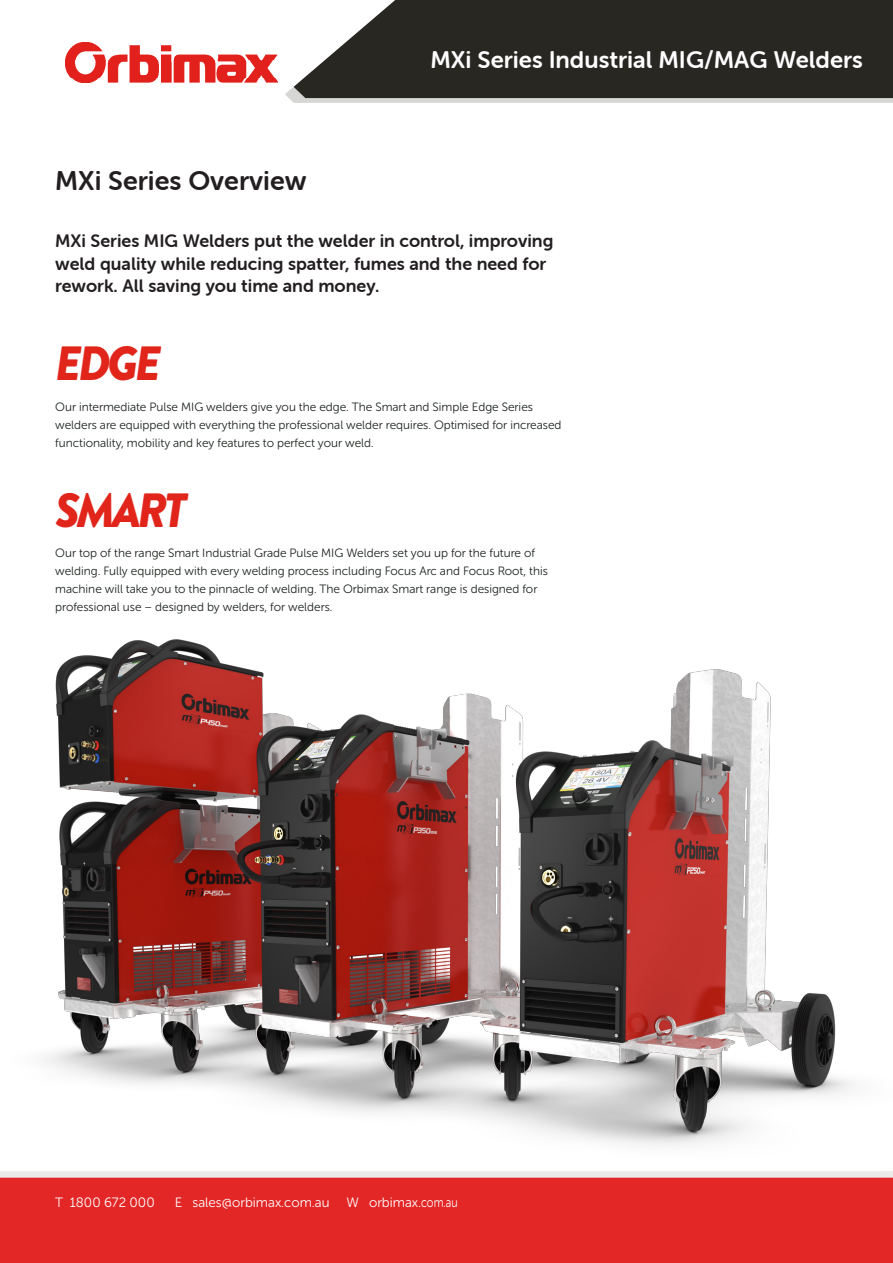
<style>
.page{position:relative;width:893px;height:1263px;background:#fff}
.page>*{position:absolute;margin:0;border:0;box-sizing:border-box;transform-origin:0 0}
.Pre_Copy{font:italic 900 48px "Brandon Grotesque";letter-spacing:-.07em;color:#e1251b}
.bodyTxt01_blk{font:27px "Museo Sans Rounded 700";color:#231f20}
.t1{font:24px "Museo Sans Rounded 700";color:#fff}
.Body_Intro{font:18px/22.5px "Museo Sans Rounded 700";color:#231f20}
.t2{font:13.5px "Museo Sans Rounded 300";color:#fff}
.Body{font:12px/18px "Museo Sans Rounded 300";color:#1e251f}
</style>
<div class="page">
<svg style="left:0;top:1171px;width:893px;height:7px;fill:#ebebea"></svg>
<div style="left:0;top:1178px;width:893px;height:85px;background:#e32626"></div>
<svg style="left:410px;top:98px;width:483px;height:5px;fill:#d6d6d5"></svg>
<div style="left:410px;top:0;width:483px;height:98px;background:#292722"></div>
<svg style="left:78px;top:0;width:332px;height:103px"></svg>
<img style="left:65px;top:43px;width:212px;height:39px">
<img style="left:44px;top:639px;width:810px;height:507px">
<p class="bodyTxt01_blk" style="left:55px;top:165px;width:253px">MXi Series Overview</p>
<p class="t1" style="left:430px;top:47px;width:434px">MXi Series Industrial MIG/MAG Welders</p>
<p class="Body_Intro" style="left:55px;top:230px;width:500px">MXi Series MIG Welders put the welder in control, improving weld quality while reducing spatter, fumes and the need for rework. All saving you time and money.</p>
<p class="Pre_Copy" style="left:55px;top:329px;width:107px">EDGE</p>
<p class="Body" style="left:55px;top:398px;width:508px">Our intermediate Pulse MIG welders give you the edge. The Smart and Simple Edge Series welders are equipped with everything the professional welder requires. Optimised for increased functionality, mobility and key features to perfect your weld.</p>
<p class="Pre_Copy" style="left:55px;top:475px;width:133px">SMART</p>
<p class="Body" style="left:55px;top:544px;width:494px">Our top of the range Smart Industrial Grade Pulse MIG Welders set you up for the future of welding. Fully equipped with every welding process including Focus Arc and Focus Root, this machine will take you to the pinnacle of welding. The Orbimax Smart range is designed for professional use – designed by welders, for welders.</p>
<p class="t2" style="left:55px;top:1195px;width:101px">T 1800 672 000</p>
<p class="t2" style="left:175px;top:1195px;width:284px">E sales@orbimax.com.au W orbimax.com.au</p>
</div>
